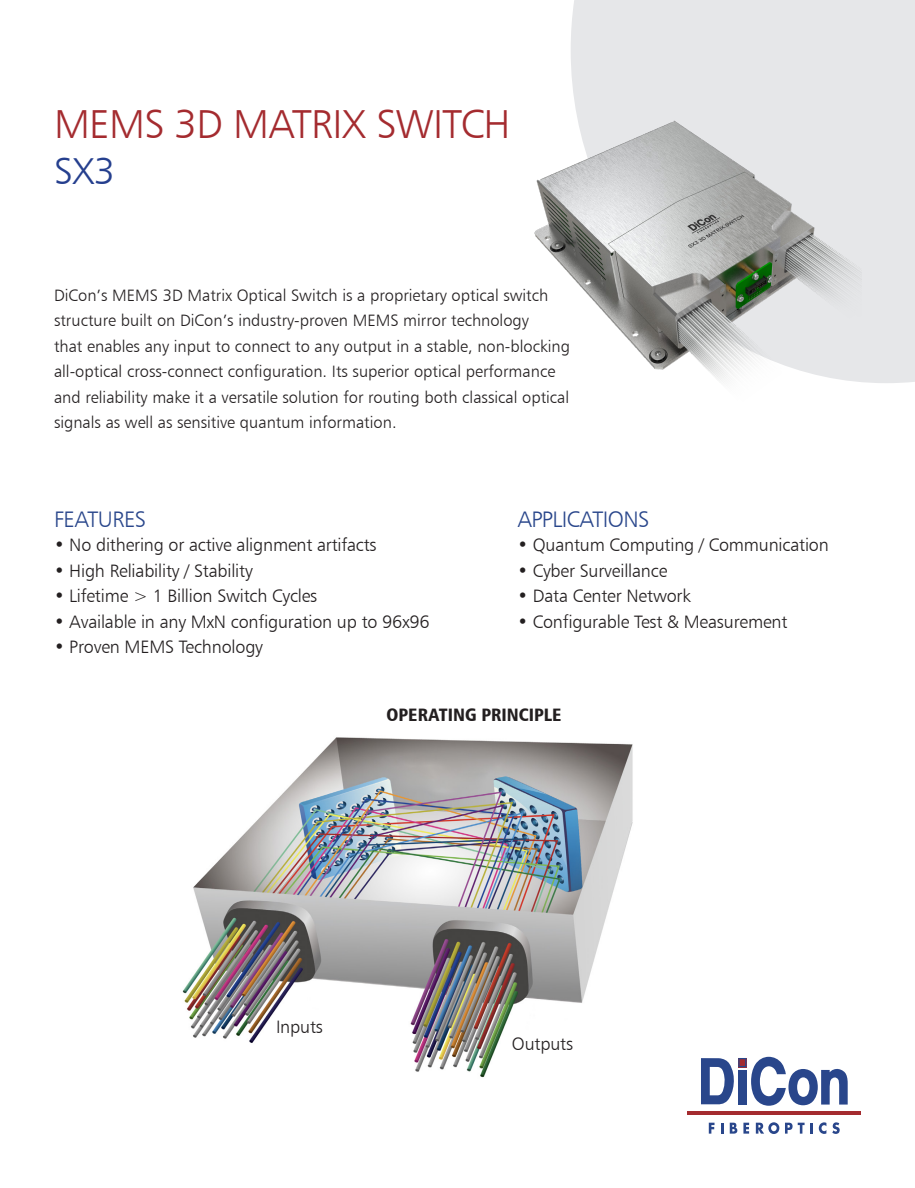
<style>
.page{position:relative;width:915px;height:1188px;background:#fff}
.page>*{position:absolute;margin:0;border:0;box-sizing:border-box;transform-origin:0 0}
.t1{font:40.5px "Humanist 777 BT Light B";letter-spacing:-.015em;color:#a42b2f}
.t2{font:37.5px "Humanist 777 BT Light B";color:#253f8e}
.t3{font:22.5px "Humanist 777 BT Light B";letter-spacing:-.025em;color:#29468b}
.t4{font:18px "Humanist 777 BT Light B";letter-spacing:-.01em;color:#231f20}
.t5{font:18px "Humanist 777 BT Black Condensed B";color:#231f20}
.t6{font:16.5px/25.5px "Humanist 777 BT Light B";color:#231f20}
</style>
<div class="page">
<div style="left:571px;top:0;width:344px;height:383px;background:#e6e7e9"></div>
<img style="left:534px;top:117px;width:328px;height:266px">
<svg style="left:709px;top:1123px;width:6px;height:11px"></svg>
<svg style="left:721px;top:1123px;width:2px;height:11px"></svg>
<svg style="left:730px;top:1123px;width:7px;height:11px"></svg>
<svg style="left:743px;top:1123px;width:6px;height:11px"></svg>
<svg style="left:756px;top:1122px;width:23px;height:12px"></svg>
<svg style="left:785px;top:1123px;width:20px;height:11px"></svg>
<svg style="left:811px;top:1123px;width:2px;height:11px"></svg>
<svg style="left:819px;top:1122px;width:7px;height:12px"></svg>
<svg style="left:832px;top:1122px;width:8px;height:12px"></svg>
<svg style="left:701px;top:1057px;width:147px;height:49px"></svg>
<hr style="left:687px;top:1112px;width:174px;height:3px;background:#a42b2f">
<img style="left:182px;top:737px;width:451px;height:341px">
<p class="t1" style="left:54px;top:99px;width:458px">MEMS 3D MATRIX SWITCH</p>
<p class="t2" style="left:54px;top:148px;width:63px">SX3</p>
<p class="t6" style="left:54px;top:282px;width:496px">DiCon’s MEMS 3D Matrix Optical Switch is a proprietary optical switch structure built on DiCon’s industry-proven MEMS mirror technology</p>
<p class="t6" style="left:54px;top:333px;width:518px">that enables any input to connect to any output in a stable, non-blocking all-optical cross-connect configuration. Its superior optical performance and reliability make it a versatile solution for routing both classical optical signals as well as sensitive quantum information.</p>
<p class="t3" style="left:54px;top:505px;width:94px">FEATURES</p>
<p class="t4" style="left:54px;top:534px;width:324px">• No dithering or active alignment artifacts</p>
<p class="t4" style="left:54px;top:560px;width:200px">• High Reliability / Stability</p>
<p class="t4" style="left:54px;top:585px;width:265px">• Lifetime &gt; 1 Billion Switch Cycles</p>
<p class="t4" style="left:54px;top:611px;width:377px">• Available in any MxN configuration up to 96x96</p>
<p class="t4" style="left:54px;top:636px;width:211px">• Proven MEMS Technology</p>
<p class="t3" style="left:517px;top:505px;width:134px">APPLICATIONS</p>
<p class="t4" style="left:517px;top:534px;width:313px">• Quantum Computing / Communication</p>
<p class="t4" style="left:517px;top:560px;width:151px">• Cyber Surveillance</p>
<p class="t4" style="left:517px;top:585px;width:175px">• Data Center Network</p>
<p class="t4" style="left:517px;top:611px;width:272px">• Configurable Test &amp; Measurement</p>
<p class="t5" style="left:387px;top:703px;width:176px">OPERATING PRINCIPLE</p>
<p class="t4" style="left:276px;top:1015px;width:48px">Inputs</p>
<p class="t4" style="left:512px;top:1033px;width:63px">Outputs</p>
</div>
